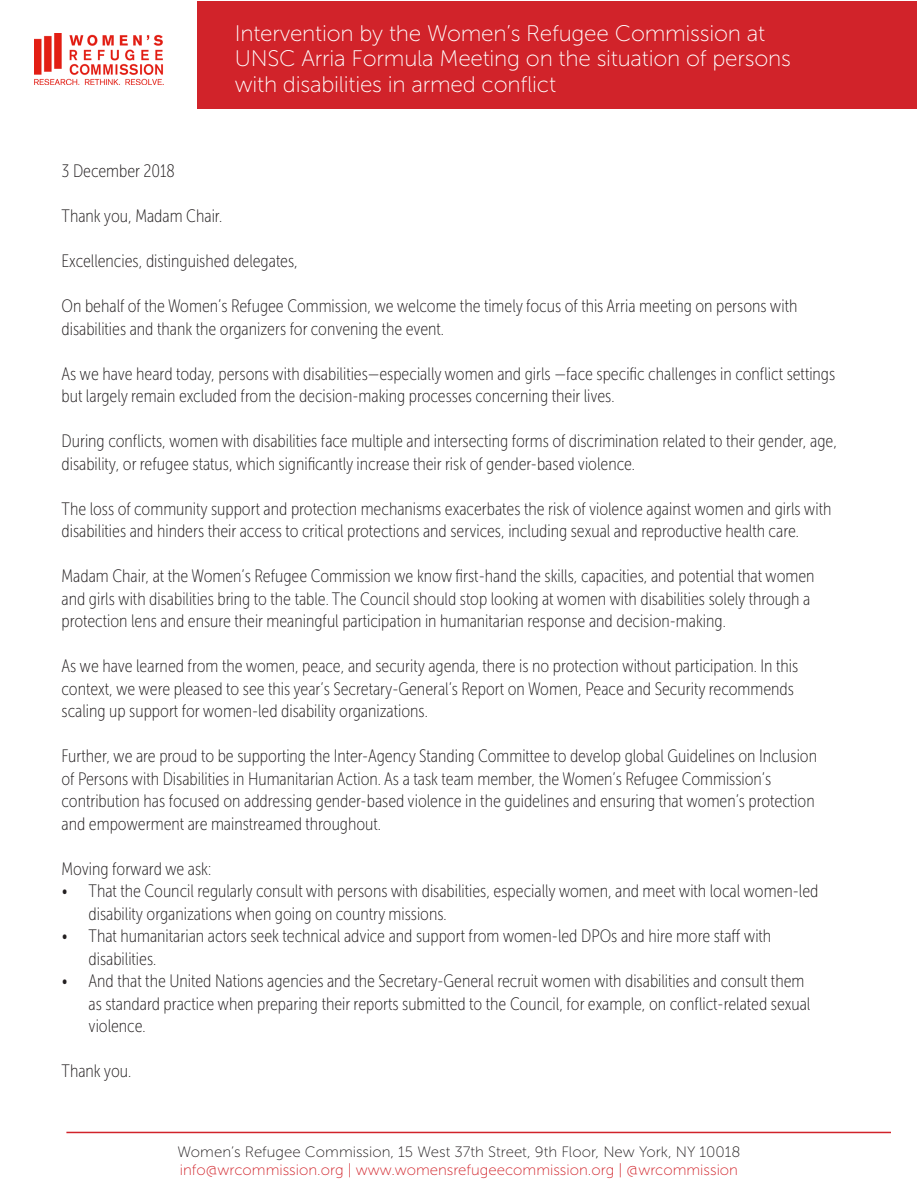
<style>
.page{position:relative;width:918px;height:1188px;background:#fff}
.page>*{position:absolute;margin:0;border:0;box-sizing:border-box;transform-origin:0 0}
.t1{font:22.5px/25.5px "Museo Sans 100";letter-spacing:-.01em;color:#fff}
.t2{font:18px/22.5px "Museo Sans Cond 100";color:#231f20}
.t3{font:15px "Museo Sans 100";color:#d1232a}
.t4{font:15px "Museo Sans 100";color:#231f20}
</style>
<div class="page">
<div style="left:198px;top:1px;width:719px;height:107px;background:#d1232a"></div>
<img style="left:35px;top:33px;width:128px;height:51px">
<hr style="left:66px;top:1132px;width:825px;height:1px;background:#d1232a">
<p class="t1" style="left:235px;top:20px;width:558px">Intervention by the Women’s Refugee Commission at<br>UNSC Arria Formula Meeting on the situation of persons with disabilities in armed conflict</p>
<p class="t2" style="left:62px;top:160px;width:115px">3 December 2018</p>
<p class="t2" style="left:62px;top:205px;width:162px">Thank you, Madam Chair.</p>
<p class="t2" style="left:62px;top:250px;width:238px">Excellencies, distinguished delegates,</p>
<p class="t2" style="left:62px;top:295px;width:737px">On behalf of the Women’s Refugee Commission, we welcome the timely focus of this Arria meeting on persons with disabilities and thank the organizers for convening the event.</p>
<p class="t2" style="left:62px;top:363px;width:775px">As we have heard today, persons with disabilities—especially women and girls —face specific challenges in conflict settings but largely remain excluded from the decision-making processes concerning their lives.</p>
<p class="t2" style="left:62px;top:430px;width:777px">During conflicts, women with disabilities face multiple and intersecting forms of discrimination related to their gender, age, disability, or refugee status, which significantly increase their risk of gender-based violence.</p>
<p class="t2" style="left:62px;top:498px;width:771px">The loss of community support and protection mechanisms exacerbates the risk of violence against women and girls with disabilities and hinders their access to critical protections and services, including sexual and reproductive health care.</p>
<p class="t2" style="left:62px;top:565px;width:755px">Madam Chair, at the Women’s Refugee Commission we know first-hand the skills, capacities, and potential that women and girls with disabilities bring to the table. The Council should stop looking at women with disabilities solely through a protection lens and ensure their meaningful participation in humanitarian response and decision-making.</p>
<p class="t2" style="left:62px;top:655px;width:738px">As we have learned from the women, peace, and security agenda, there is no protection without participation. In this context, we were pleased to see this year’s Secretary-General’s Report on Women, Peace and Security recommends scaling up support for women-led disability organizations.</p>
<p class="t2" style="left:62px;top:745px;width:757px">Further, we are proud to be supporting the Inter-Agency Standing Committee to develop global Guidelines on Inclusion of Persons with Disabilities in Humanitarian Action. As a task team member, the Women’s Refugee Commission’s contribution has focused on addressing gender-based violence in the guidelines and ensuring that women’s protection and empowerment are mainstreamed throughout.</p>
<p class="t2" style="left:62px;top:858px;width:151px">Moving forward we ask:</p>
<p class="t2" style="left:89px;top:880px;width:731px;text-indent:-27px">• That the Council regularly consult with persons with disabilities, especially women, and meet with local women-led disability organizations when going on country missions.</p>
<p class="t2" style="left:89px;top:925px;width:684px;text-indent:-27px">• That humanitarian actors seek technical advice and support from women-led DPOs and hire more staff with disabilities.</p>
<p class="t2" style="left:89px;top:970px;width:723px;text-indent:-27px">• And that the United Nations agencies and the Secretary-General recruit women with disabilities and consult them as standard practice when preparing their reports submitted to the Council, for example, on conflict-related sexual violence.</p>
<p class="t2" style="left:62px;top:1060px;width:71px">Thank you.</p>
<p class="t4" style="left:177px;top:1144px;width:565px">Women’s Refugee Commission, 15 West 37th Street, 9th Floor, New York, NY 10018</p>
<p class="t3" style="left:180px;top:1162px;width:560px">info@wrcommission.org | www.womensrefugeecommission.org | @wrcommission</p>
</div>
